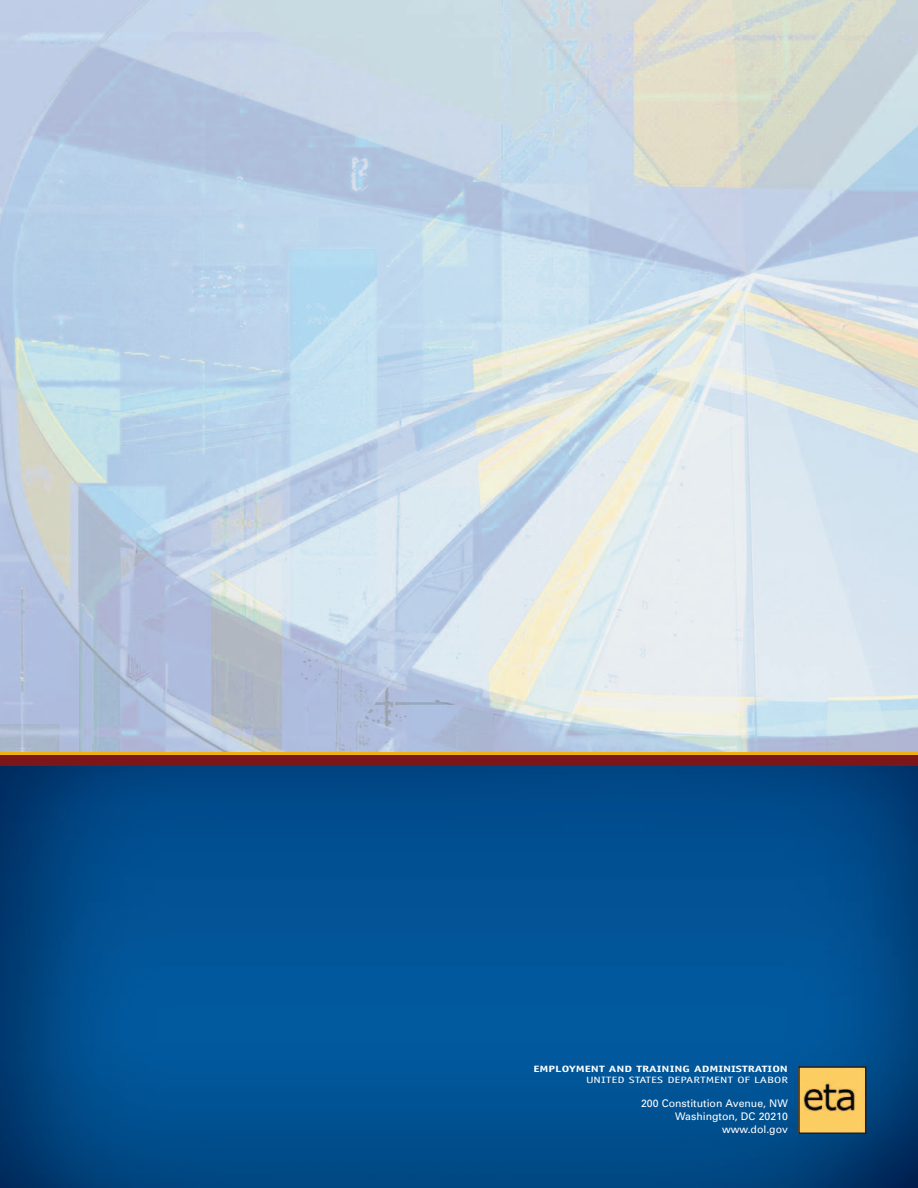
<style>
.page{position:relative;width:918px;height:1188px;background:#fff}
.page>*{position:absolute;margin:0;border:0;box-sizing:border-box;transform-origin:0 0}
.t1{font:10.5px/12.6px "Univers";color:#fff;text-align:right}
.t2{font:700 9.15px "Officina Sans";color:#fff;scale:1.4 1}
.t3{font:9.15px "Officina Sans";color:#fff;scale:1.4 1}
</style>
<div class="page">
<img style="left:0;top:0;width:918px;height:752px">
<img style="left:0;top:766px;width:918px;height:422px">
<div style="left:0;top:752px;width:918px;height:14px;background:#7c1618"></div>
<hr style="left:0;top:752px;width:918px;height:3px;background:#f0af13">
<img style="left:801px;top:1069px;width:63px;height:62px">
<div style="left:798px;top:1066px;width:69px;height:68px;border:2px solid #231f20"></div>
<p class="t2" style="left:533px;top:1065px;width:183px">EMPLOYMENT AND TRAINING ADMINISTRATION</p>
<p class="t3" style="left:586px;top:1076px;width:146px">UNITED STATES DEPARTMENT OF LABOR</p>
<p class="t1" style="left:641px;top:1098px;width:148px">200 Constitution Avenue, NW<br>Washington, DC 20210 www.dol.gov</p>
</div>
